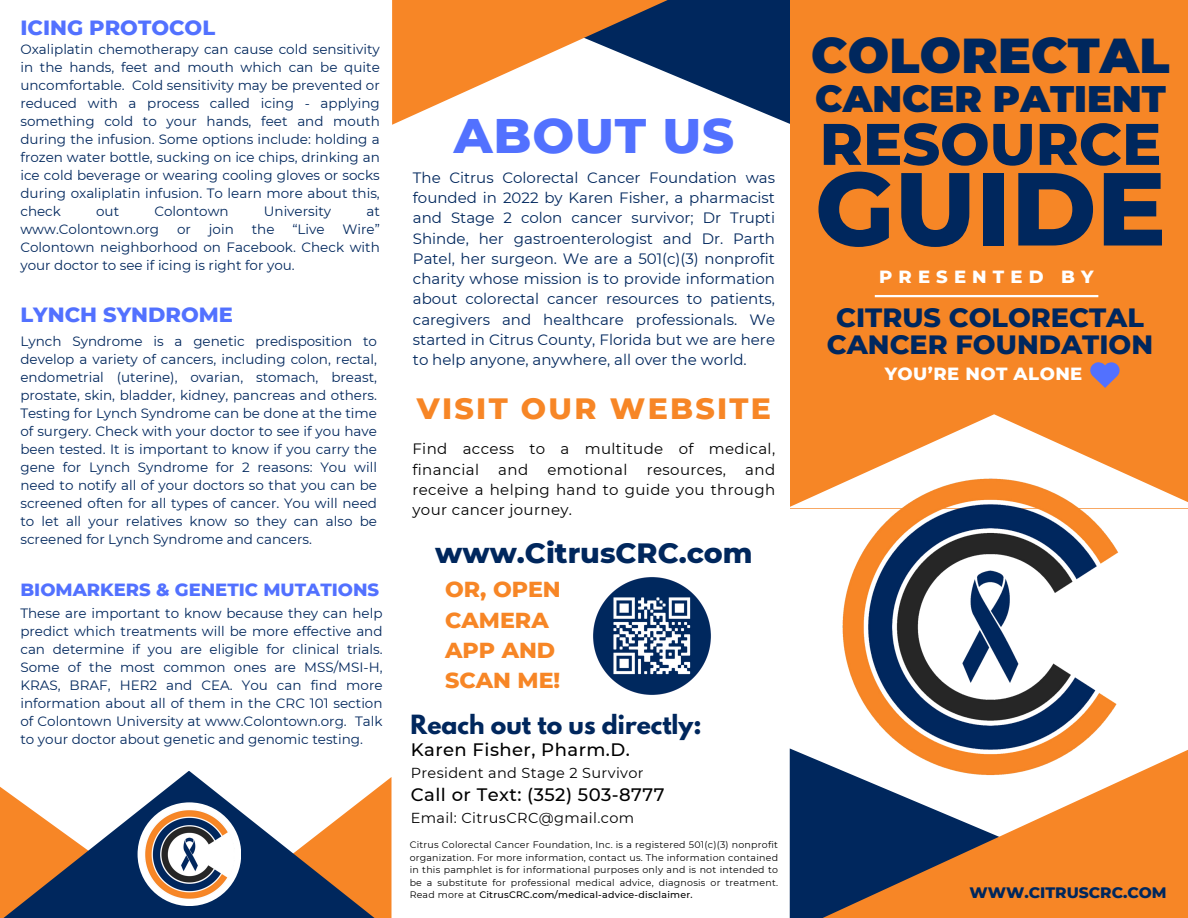
<style>
.page{position:relative;width:1188px;height:918px;background:#fff}
.page>*{position:absolute;margin:0;border:0;box-sizing:border-box;transform-origin:0 0}
.t1{font:800 103.5px "Montserrat";color:#00275d}
.t2{font:800 58.5px "Montserrat";color:#00275d}
.t3{font:800 49.5px "Montserrat";letter-spacing:.015em;color:#5271ff}
.t4{font:900 48.9px "Montserrat";letter-spacing:.005em;color:#00275d}
.t5{font:900 36.9px "Montserrat";color:#00275d}
.t6{font:800 30px "Montserrat";letter-spacing:.075em;color:#f78626}
.t7{font:800 28.5px "Montserrat";color:#00275d}
.t8{font:800 27px/27px "Montserrat";color:#00275e;text-align:center}
.t9{font:700 23.4px "League Spartan";color:#00275d}
.t10{font:800 22.2px/30.3px "Montserrat";color:#f78626}
.t11{font:800 21px "Montserrat";color:#5271ff}
.t12{font:500 18px "Montserrat";letter-spacing:.025em;color:#000}
.t13{font:800 18px "Montserrat";color:#5271ff}
.t14{font:800 18px "Montserrat";letter-spacing:.025em;color:#fff}
.t15{font:800 18px "Montserrat";letter-spacing:.34em;color:#fff}
.t16{font:800 15.45px "Montserrat";color:#00275d}
.t17{font:15px/20.2px "Montserrat";color:#00275d;text-align:justify}
.t18{font:15px/20.2px "Montserrat";letter-spacing:.025em;color:#000}
.t19{font:14.4px "Montserrat";letter-spacing:.025em;color:#000}
.t20{font:13.5px/18px "Montserrat";color:#00275d;text-align:justify}
.t21{font:9.45px/12.6px "Montserrat";letter-spacing:.025em;color:#000;text-align:justify}
.s1{font-weight:500}
</style>
<div class="page">
<svg style="left:789px;top:748px;width:399px;height:170px;background:#a77755"></svg>
<img style="left:593px;top:577px;width:118px;height:118px">
<svg style="left:392px;top:0;width:397px;height:125px"></svg>
<div style="left:790px;top:0;width:398px;height:508px;background:#f68626"></div>
<svg style="left:790px;top:414px;width:398px;height:94px"></svg>
<img style="left:835px;top:472px;width:311px;height:310px">
<hr style="left:875px;top:295px;width:223px;height:2px;background:#fff">
<svg style="left:1090px;top:362px;width:30px;height:26px"></svg>
<svg style="left:0;top:771px;width:392px;height:147px"></svg>
<div style="left:138px;top:802px;width:103px;height:104px;background:#fff;border-radius:50%"></div>
<img style="left:144px;top:808px;width:92px;height:93px">
<p class="t11" style="left:20px;top:14px;width:196px">ICING PROTOCOL</p>
<p class="t20" style="left:20px;top:40px;width:361px">Oxaliplatin chemotherapy can cause cold sensitivity in the hands, feet and mouth which can be quite uncomfortable. Cold sensitivity may be prevented or reduced with a process called icing - applying something cold to your hands, feet and mouth during the infusion. Some options include: holding a frozen water bottle, sucking on ice chips, drinking an ice cold beverage or wearing cooling gloves or socks during oxaliplatin infusion. To learn more about this, check</p>
<p class="t20" style="left:96px;top:202px;width:25px">out</p>
<p class="t20" style="left:154px;top:202px;width:76px">Colontown</p>
<p class="t20" style="left:264px;top:202px;width:69px">University</p>
<p class="t20" style="left:366px;top:202px;width:15px">at</p>
<p class="t20" style="left:20px;top:220px;width:140px">www.Colontown.org</p>
<p class="t20" style="left:177px;top:220px;width:15px">or</p>
<p class="t20" style="left:209px;top:220px;width:26px">join</p>
<p class="t20" style="left:252px;top:220px;width:24px">the</p>
<p class="t20" style="left:292px;top:220px;width:34px">“Live</p>
<p class="t20" style="left:20px;top:220px;width:361px;text-indent:322px">Wire” Colontown neighborhood on Facebook. Check with your doctor to see if icing is right for you.</p>
<p class="t11" style="left:20px;top:301px;width:214px">LYNCH SYNDROME</p>
<h2 class="t20" style="left:20px;top:332px;width:358px">Lynch Syndrome is a genetic predisposition to develop a variety of cancers, including colon, rectal, endometrial (uterine), ovarian, stomach, breast, prostate, skin, bladder, kidney, pancreas and others.<br>Testing for Lynch Syndrome can be done at the time of surgery. Check with your doctor to see if you have been tested. It is important to know if you carry the gene for Lynch Syndrome for 2 reasons: You will need to notify all of your doctors so that you can be screened often for all types of cancer. You will need to let all your relatives know so they can also be screened for Lynch Syndrome and cancers.</h2>
<p class="t13" style="left:20px;top:579px;width:360px">BIOMARKERS &amp; GENETIC MUTATIONS</p>
<p class="t20" style="left:20px;top:604px;width:364px">These are important to know because they can help predict which treatments will be more effective and can determine if you are eligible for clinical trials.<br>Some of the most common ones are MSS/MSI-H, KRAS, BRAF, HER2 and CEA. You can find more information about all of them in the CRC 101 section of Colontown University at www.Colontown.org. Talk to your doctor about genetic and genomic testing.</p>
<p class="t3" style="left:454px;top:105px;width:282px">ABOUT US</p>
<p class="t17" style="left:413px;top:167px;width:364px">The Citrus Colorectal Cancer Foundation was founded in 2022 by Karen Fisher, a pharmacist and Stage 2 colon cancer survivor; Dr Trupti Shinde, her gastroenterologist and Dr. Parth Patel, her surgeon. We are a 501(c)(3) nonprofit charity whose mission is to provide information about colorectal cancer resources to patients, caregivers and healthcare professionals. We started in Citrus County, Florida but we are here to help anyone, anywhere, all over the world.</p>
<h3 class="t6" style="left:417px;top:390px;width:356px">VISIT OUR WEBSITE</h3>
<p class="t18" style="left:412px;top:439px;width:364px">Find access to a multitude of medical, financial</p>
<p class="t18" style="left:412px;top:459px;width:364px;text-align:justify;text-indent:333px">and receive a helping hand to guide you through your cancer journey.</p>
<h4 class="t7" style="left:435px;top:536px;width:319px">www.CitrusCRC.com</h4>
<p class="t10" style="left:445px;top:574px;width:117px">OR, OPEN<br>CAMERA<br>APP AND<br>SCAN ME!</p>
<h5 class="t9" style="left:411px;top:713px;width:293px">Reach out to us directly:</h5>
<p class="t18" style="left:498px;top:459px;width:31px">and</p>
<p class="t18" style="left:548px;top:459px;width:81px">emotional</p>
<p class="t18" style="left:647px;top:459px;width:81px">resources,</p>
<p class="t12" style="left:411px;top:739px;width:221px">Karen Fisher, Pharm.D.</p>
<h3 class="t19" style="left:411px;top:764px;width:234px">President and Stage 2 Survivor</h3>
<p class="t12" style="left:411px;top:784px;width:255px">Call or Text: (352) 503-8777</p>
<p class="t19" style="left:411px;top:809px;width:225px">Email: CitrusCRC@gmail.com</p>
<p class="t21" style="left:410px;top:838px;width:370px">Citrus Colorectal Cancer Foundation, Inc. is a registered 501(c)(3) nonprofit organization. For more information, contact us. The information contained in this pamphlet is for informational purposes only and is not intended to be a substitute for professional medical advice, diagnosis or treatment.<br>Read more at <span class="s1">CitrusCRC.com/medical-advice-disclaimer.</span></p>
<p class="t4" style="left:811px;top:26px;width:360px">COLORECTAL</p>
<p class="t5" style="left:815px;top:76px;width:352px">CANCER PATIENT</p>
<p class="t2" style="left:820px;top:108px;width:343px">RESOURCE</p>
<p class="t1" style="left:815px;top:145px;width:353px">GUIDE</p>
<p class="t15" style="left:879px;top:266px;width:216px">PRESENTED BY</p>
<h6 class="t8" style="left:827px;top:304px;width:328px">CITRUS COLORECTAL<br>CANCER FOUNDATION</h6>
<p class="t14" style="left:885px;top:362px;width:199px">YOU’RE NOT ALONE</p>
<p class="t16" style="left:970px;top:883px;width:199px">WWW.CITRUSCRC.COM</p>
</div>
